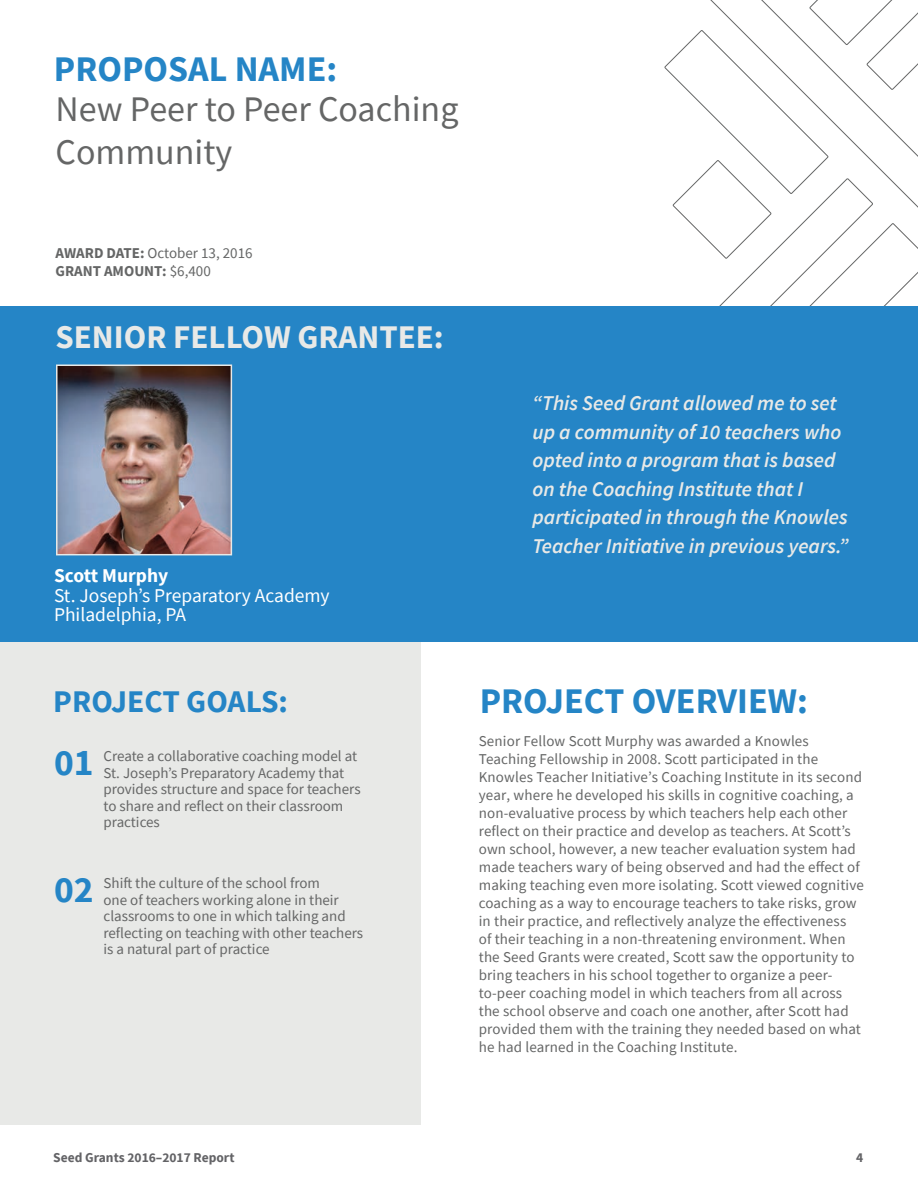
<style>
.page{position:relative;width:918px;height:1188px;background:#fff}
.page>*{position:absolute;margin:0;border:0;box-sizing:border-box;transform-origin:0 0}
.t1{font:700 37.5px "Source Sans Pro";color:#2585c6}
.t2{font:36px/43.2px "Source Sans Pro";color:#656666}
.t3{font:700 36px "Source Sans Pro";color:#2585c6}
.t4{font:700 33px "Source Sans Pro";color:#e8e9e7}
.t5{font:700 31.5px "Source Sans Pro";color:#2585c6}
.t6{font:italic 600 21px/28.5px "Source Sans Pro";color:#e8e9e7}
.t7{font:19.5px/19.5px "Source Sans Pro";color:#fff}
.t8{font:700 19.5px "Source Sans Pro";color:#fff}
.t9{font:15px/18px "Source Sans Pro";letter-spacing:.01em;color:#656666}
.t10{font:700 15px/18px "Source Sans Pro";color:#656666}
.t11{font:700 13.5px "Source Sans Pro";color:#636366}
.s1{font-weight:400}
</style>
<div class="page">
<div style="left:0;top:634px;width:421px;height:491px;background:#e8e9e7"></div>
<svg style="left:664px;top:0;width:254px;height:306px"></svg>
<div style="left:0;top:306px;width:918px;height:335px;background:#2585c6"></div>
<img style="left:59px;top:367px;width:170px;height:185px">
<div style="left:56px;top:364px;width:176px;height:191px;border:2px solid #e8e9e7"></div>
<h2 class="t3" style="left:54px;top:45px;width:285px">PROPOSAL NAME:</h2>
<h2 class="t2" style="left:56px;top:87px;width:404px">New Peer to Peer Coaching<br>Community</h2>
<p class="t10" style="left:56px;top:244px;width:199px">AWARD DATE: <span class="s1">October 13, 2016<br></span>GRANT AMOUNT: <span class="s1">$6,400</span></p>
<h3 class="t4" style="left:56px;top:315px;width:390px">SENIOR FELLOW GRANTEE:</h3>
<h3 class="t8" style="left:54px;top:563px;width:116px">Scott Murphy</h3>
<h3 class="t7" style="left:54px;top:585px;width:277px">St. Joseph’s Preparatory Academy<br>Philadelphia, PA</h3>
<h3 class="t5" style="left:53px;top:680px;width:236px">PROJECT GOALS:</h3>
<h1 class="t1" style="left:54px;top:737px;width:41px">01</h1>
<p class="t9" style="left:104px;top:748px;width:259px;line-height:16.5px">Create a collaborative coaching model at St. Joseph’s Preparatory Academy that provides structure and space for teachers to share and reflect on their classroom practices</p>
<h1 class="t1" style="left:54px;top:864px;width:41px">02</h1>
<p class="t9" style="left:104px;top:875px;width:261px;line-height:16.5px">Shift the culture of the school from<br>one of teachers working alone in their classrooms to one in which talking and reflecting on teaching with other teachers is a natural part of practice</p>
<h3 class="t6" style="left:532px;top:389px;width:318px">“This Seed Grant allowed me to set up a community of 10 teachers who opted into a program that is based on the Coaching Institute that I participated in through the Knowles Teacher Initiative in previous years.”</h3>
<h2 class="t3" style="left:480px;top:676px;width:330px">PROJECT OVERVIEW:</h2>
<p class="t9" style="left:479px;top:732px;width:387px">Senior Fellow Scott Murphy was awarded a Knowles Teaching Fellowship in 2008. Scott participated in the Knowles Teacher Initiative’s Coaching Institute in its second year, where he developed his skills in cognitive coaching, a non-evaluative process by which teachers help each other reflect on their practice and develop as teachers. At Scott’s own school, however, a new teacher evaluation system had made teachers wary of being observed and had the effect of making teaching even more isolating. Scott viewed cognitive coaching as a way to encourage teachers to take risks, grow in their practice, and reflectively analyze the effectiveness<br>of their teaching in a non-threatening environment. When the Seed Grants were created, Scott saw the opportunity to bring teachers in his school together to organize a peer&shy;to-peer coaching model in which teachers from all across the school observe and coach one another, after Scott had provided them with the training they needed based on what he had learned in the Coaching Institute.</p>
<p class="t11" style="left:53px;top:1148px;width:183px">Seed Grants 2016–2017 Report</p>
<p class="t11" style="left:856px;top:1148px;width:9px">4</p>
</div>
